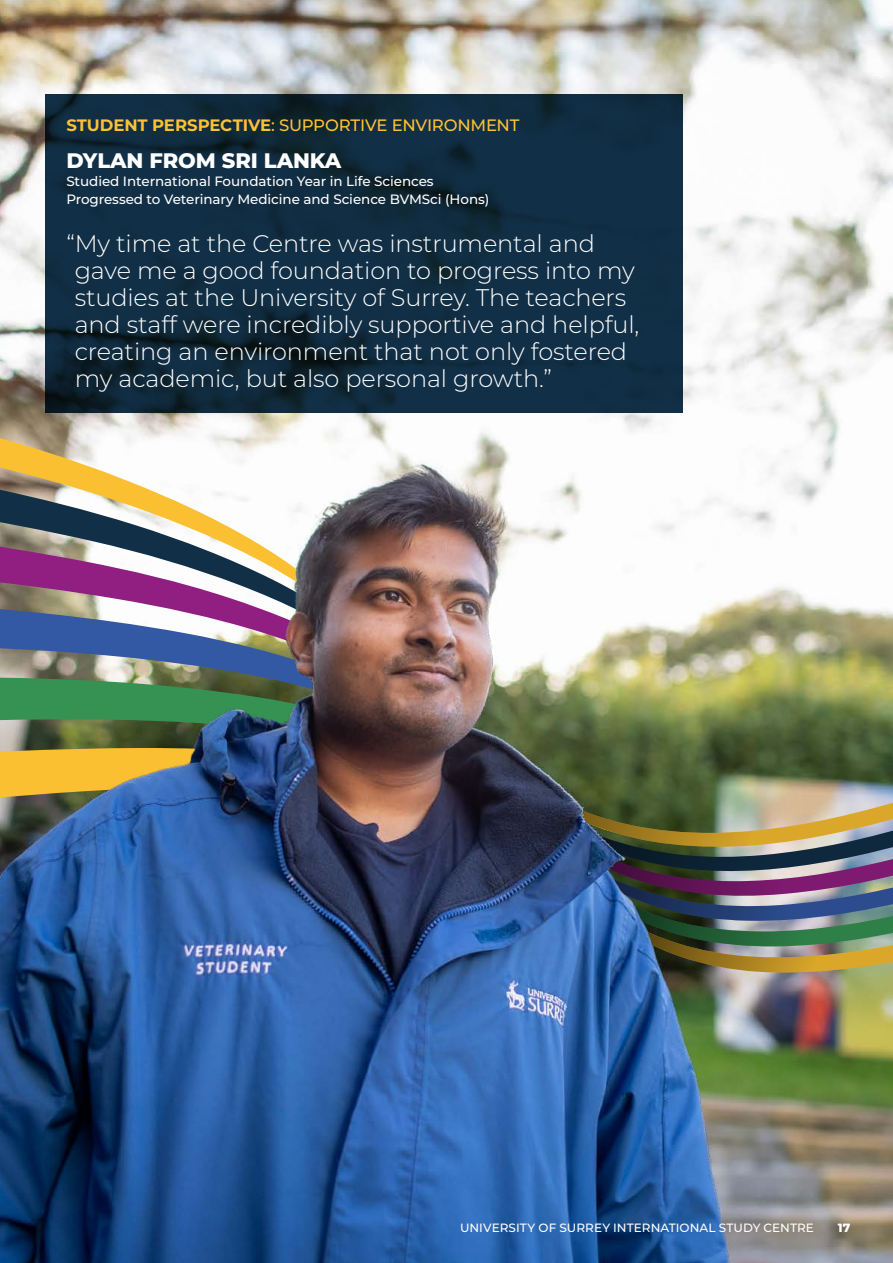
<style>
.page{position:relative;width:893px;height:1263px;background:#fff}
.page>*{position:absolute;margin:0;border:0;box-sizing:border-box;transform-origin:0 0}
.t1{font:300 24px/27px "Montserrat";letter-spacing:-.005em;color:#fff}
.t2{font:800 21px "Montserrat";letter-spacing:-.005em;color:#fff}
.t3{font:500 16.5px "Montserrat";letter-spacing:-.01em;color:#fcc133}
.t4{font:500 13.5px/18px "Montserrat";letter-spacing:-.005em;color:#fff}
.t5{font:500 12px "Montserrat";letter-spacing:.005em;color:#fff}
.t6{font:800 12px "Montserrat";color:#fff}
.s1{font-weight:700}
</style>
<div class="page">
<img style="left:0;top:0;width:893px;height:1263px">
<svg style="left:474px;top:592px;width:31px;height:86px"></svg>
<img style="left:0;top:494px;width:474px;height:254px">
<img style="left:0;top:412px;width:442px;height:313px">
<img style="left:0;top:334px;width:410px;height:352px">
<img style="left:0;top:748px;width:403px;height:227px">
<img style="left:403px;top:678px;width:490px;height:300px">
<img style="left:548px;top:858px;width:345px;height:202px">
<svg style="left:45px;top:94px;width:638px;height:318px;background:#102b3f"></svg>
<p class="t3" style="left:66px;top:113px;width:455px"><span class="s1">STUDENT PERSPECTIVE</span>: SUPPORTIVE ENVIRONMENT</p>
<p class="t2" style="left:66px;top:145px;width:277px">DYLAN FROM SRI LANKA</p>
<p class="t4" style="left:66px;top:172px;width:425px">Studied International Foundation Year in Life Sciences<br>Progressed to Veterinary Medicine and Science BVMSci (Hons)</p>
<p class="t1" style="left:75px;top:229px;width:566px;text-indent:-8px">“My time at the Centre was instrumental and gave me a good foundation to progress into my studies at the University of Surrey. The teachers and staff were incredibly supportive and helpful, creating an environment that not only fostered my academic, but also personal growth.”</p>
<p class="t5" style="left:460px;top:1219px;width:355px">UNIVERSITY OF SURREY INTERNATIONAL STUDY CENTRE</p>
<p class="t6" style="left:838px;top:1219px;width:14px">17</p>
</div>
